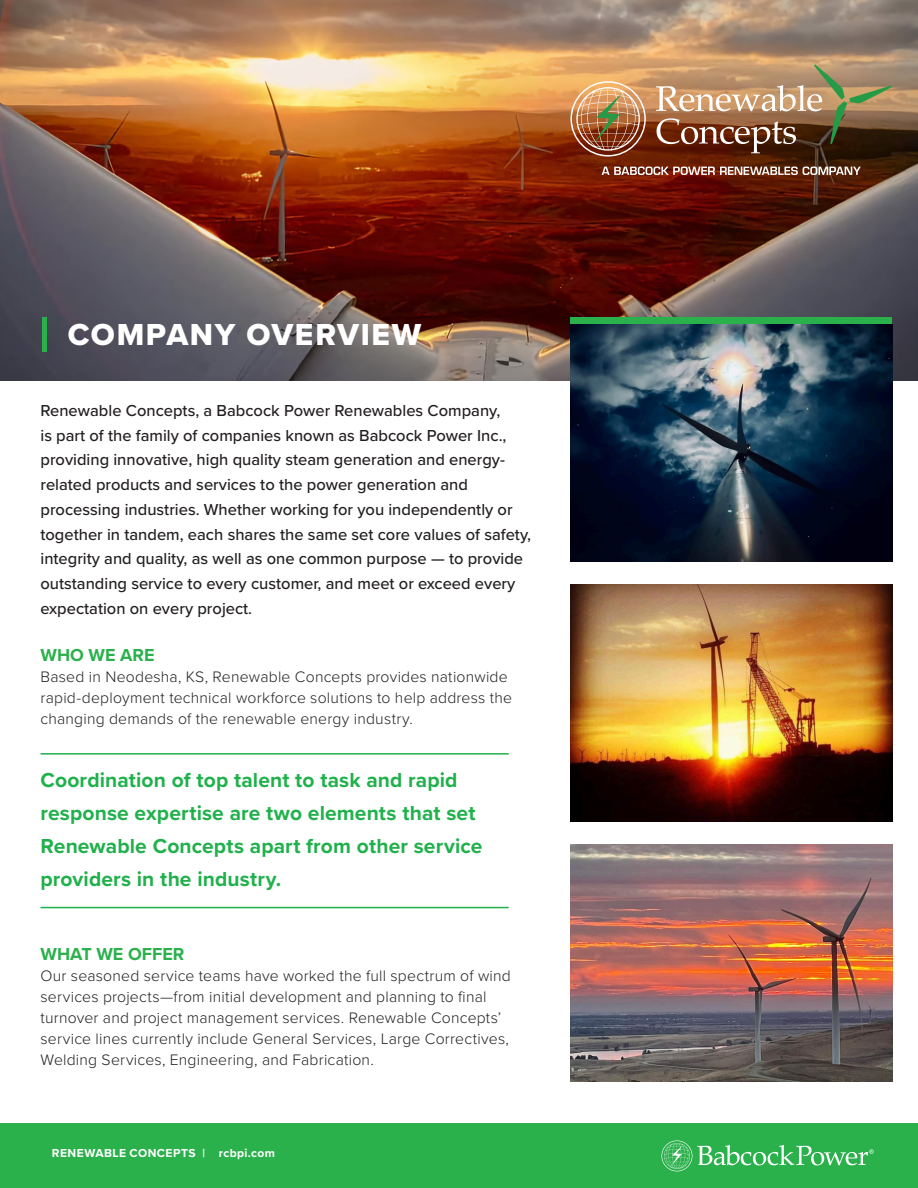
<style>
.page{position:relative;width:918px;height:1188px;background:#fff}
.page>*{position:absolute;margin:0;border:0;box-sizing:border-box;transform-origin:0 0}
.pull_quote_over_imag{font:31.5px "Proxima Nova Extrabld";letter-spacing:.05em;color:#fff}
.paragraphs{font:700 21px/33px "Proxima Nova";letter-spacing:.005em;color:#20b14c}
.RC_subhead{font:700 18px "Proxima Nova";color:#2bb14c}
.Intro{font:500 16.5px/24.8px "Proxima Nova";color:#231f20}
.paragraphs-2{font:300 15.75px/21px "Proxima Nova";letter-spacing:.015em;color:#231f20}
.text{font:700 12px "Proxima Nova";letter-spacing:.035em;color:#fff}
</style>
<div class="page">
<img style="left:0;top:0;width:918px;height:380px">
<div style="left:42px;top:318px;width:5px;height:34px;background:#2bb14c"></div>
<div style="left:0;top:1123px;width:918px;height:65px;background:#2bb14c"></div>
<svg style="left:602px;top:167px;width:259px;height:8px"></svg>
<img style="left:570px;top:81px;width:76px;height:76px">
<svg style="left:656px;top:64px;width:236px;height:89px;background:#997757"></svg>
<svg style="left:662px;top:1140px;width:212px;height:31px"></svg>
<div style="left:571px;top:318px;width:321px;height:10px;background:#2bb14c"></div>
<img style="left:571px;top:324px;width:321px;height:238px">
<img style="left:571px;top:584px;width:321px;height:238px">
<img style="left:571px;top:844px;width:321px;height:238px">
<hr style="left:40px;top:753px;width:469px;height:2px;background:#20b14c">
<hr style="left:40px;top:907px;width:469px;height:1px;background:#20b14c">
<p class="pull_quote_over_imag" style="left:68px;top:311px;width:355px">COMPANY OVERVIEW</p>
<p class="Intro" style="left:40px;top:397px;width:492px">Renewable Concepts, a Babcock Power Renewables Company,<br>is part of the family of companies known as Babcock Power Inc., providing innovative, high quality steam generation and energy&shy;related products and services to the power generation and processing industries. Whether working for you independently or together in tandem, each shares the same set core values of safety, integrity and quality, as well as one common purpose — to provide outstanding service to every customer, and meet or exceed every expectation on every project.</p>
<p class="RC_subhead" style="left:40px;top:642px;width:116px">WHO WE ARE</p>
<p class="paragraphs-2" style="left:40px;top:665px;width:473px">Based in Neodesha, KS, Renewable Concepts provides nationwide rapid-deployment technical workforce solutions to help address the changing demands of the renewable energy industry.</p>
<p class="paragraphs" style="left:40px;top:763px;width:443px">Coordination of top talent to task and rapid response expertise are two elements that set Renewable Concepts apart from other service providers in the industry.</p>
<p class="RC_subhead" style="left:40px;top:941px;width:145px">WHAT WE OFFER</p>
<p class="paragraphs-2" style="left:40px;top:965px;width:472px">Our seasoned service teams have worked the full spectrum of wind services projects—from initial development and planning to final turnover and project management services. Renewable Concepts’ service lines currently include General Services, Large Correctives, Welding Services, Engineering, and Fabrication.</p>
<p class="text" style="left:52px;top:1144px;width:225px">RENEWABLE CONCEPTS | rcbpi.com</p>
</div>
